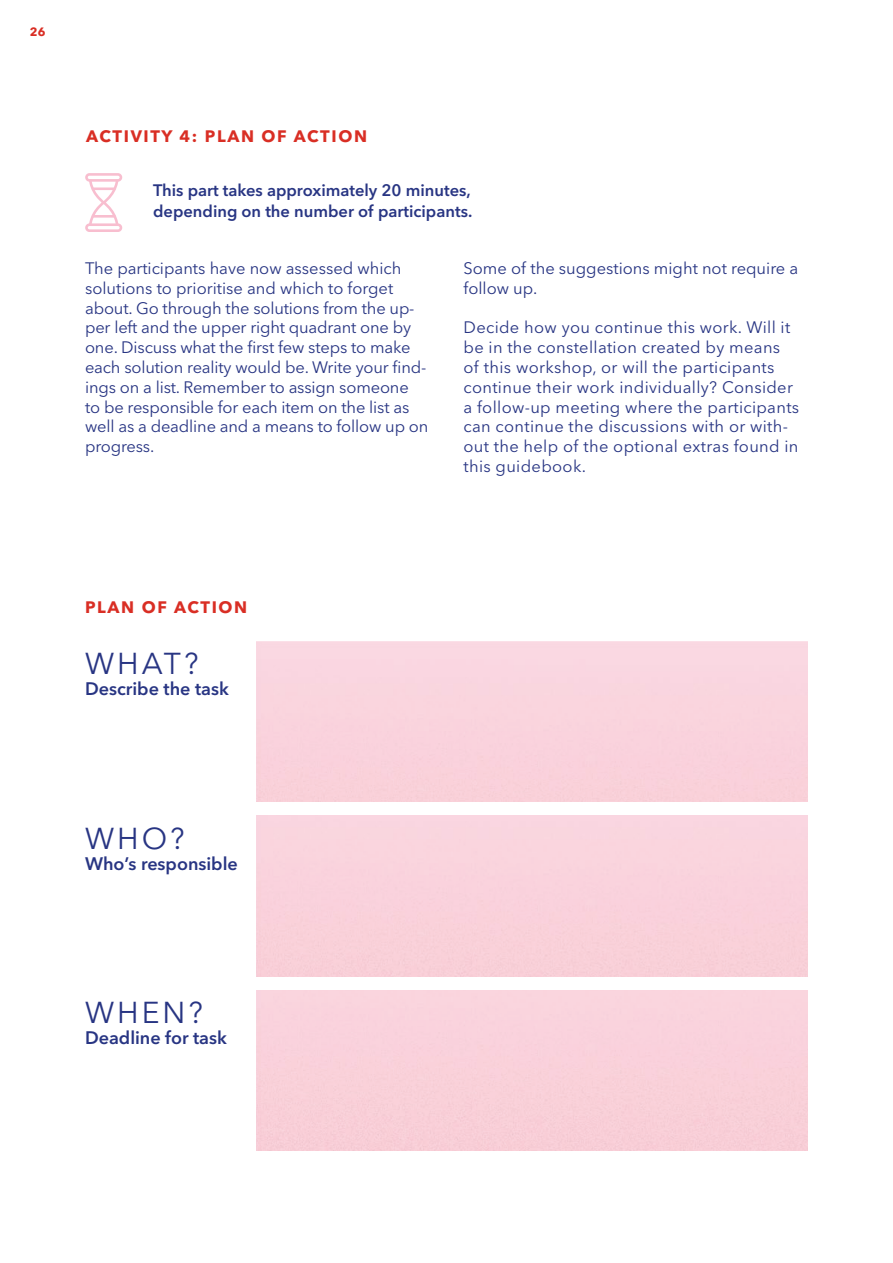
<style>
.page{position:relative;width:893px;height:1263px;background:#fff}
.page>*{position:absolute;margin:0;border:0;box-sizing:border-box;transform-origin:0 0}
.t1{font:30px "Avenir Next LT Pro";letter-spacing:.1em;color:#283583}
.Intro{font:600 18px "Avenir Next LT Pro";color:#283583}
.t2{font:16.5px/19.8px "Avenir Next LT Pro";color:#283583}
.t3{font:16.5px/19.8px "Avenir Next LT Pro";letter-spacing:.02em;color:#283583}
.Intro-2{font:600 16.5px/21px "Avenir Next LT Pro";color:#283583}
.H3{font:700 16.5px "Avenir Next LT Pro";letter-spacing:.1em;color:#d92e24}
.t4{font:700 12px "Avenir Next LT Pro";color:#d92e24}
</style>
<div class="page">
<div style="left:85px;top:173px;width:37px;height:9px;border:3px solid #f8becf;border-radius:3px"></div>
<div style="left:85px;top:223px;width:37px;height:9px;border:3px solid #f8becf;border-radius:3px"></div>
<svg style="left:87px;top:178px;width:33px;height:49px"></svg>
<hr style="left:93px;top:215px;width:21px;height:3px;background:#f8becf">
<p class="t4" style="left:30px;top:24px;width:17px">26</p>
<h3 class="H3" style="left:86px;top:126px;width:282px">ACTIVITY 4: PLAN OF ACTION</h3>
<p class="Intro-2" style="left:153px;top:180px;width:321px">This part takes approximately 20 minutes, depending on the number of participants.</p>
<p class="t2" style="left:85px;top:258px;width:345px">The participants have now assessed which solutions to prioritise and which to forget about. Go through the solutions from the up&shy;per left and the upper right quadrant one by one. Discuss what the first few steps to make each solution reality would be. Write your find&shy;ings on a list. Remember to assign someone<br>to be responsible for each item on the list as well as a deadline and a means to follow up on progress.</p>
<p class="t2" style="left:463px;top:258px;width:336px">Some of the suggestions might not require a follow up.</p>
<p class="t3" style="left:463px;top:318px;width:337px">Decide how you continue this work. Will it be in the constellation created by means of this workshop, or will the participants continue their work individually? Consider a follow-up meeting where the participants can continue the discussions with or with&shy;out the help of the optional extras found in this guidebook.</p>
<h3 class="H3" style="left:85px;top:597px;width:164px">PLAN OF ACTION</h3>
<h4 class="t1" style="left:85px;top:646px;width:115px">WHAT?</h4>
<p class="Intro" style="left:85px;top:678px;width:145px">Describe the task</p>
<h4 class="t1" style="left:85px;top:820px;width:101px">WHO?</h4>
<h4 class="Intro" style="left:85px;top:853px;width:154px">Who’s responsible</h4>
<h4 class="t1" style="left:85px;top:995px;width:119px">WHEN?</h4>
<p class="Intro" style="left:85px;top:1027px;width:143px">Deadline for task</p>
</div>
